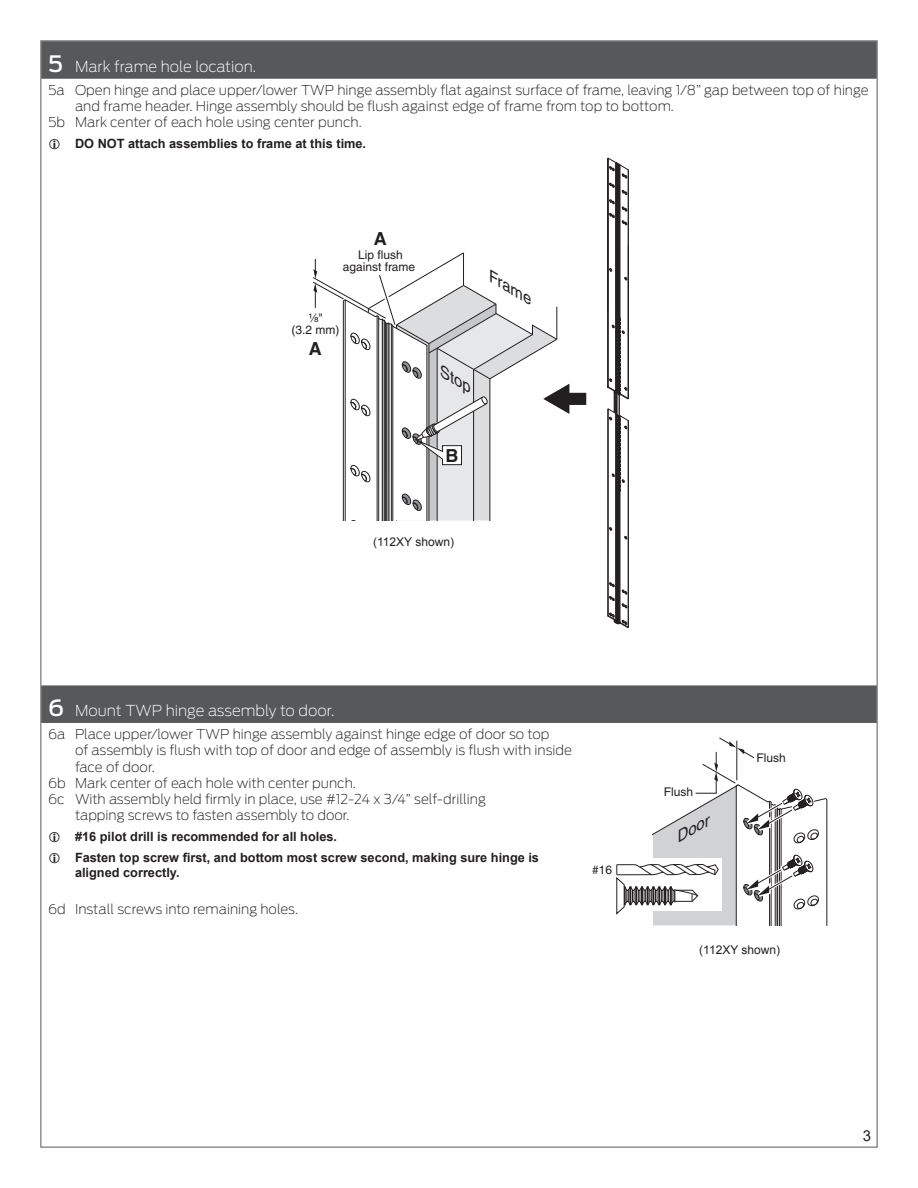
<style>
.page{position:relative;width:918px;height:1188px;background:#fff}
.page>*{position:absolute;margin:0;border:0;box-sizing:border-box;transform-origin:0 0}
.t1{font:700 18px "Helvetica";color:#231f20}
.t2{font:200 15px "Antenna";color:#fff}
.Table_Body{font:15px "Arial";color:#231f20}
.t3{font:italic 14.85px "Helvetica";color:#231f20;scale:1.15 1}
.t4{font:200 13.5px/16.2px "Antenna";color:#231f20}
.t5{font:700 12.75px/15.3px "Arial";color:#231f20}
.t6{font:12px/12px "Helvetica";color:#231f20;text-align:center}
.t7{font:12px "Arial";color:#231f20}
.s1{font-weight:500;font-size:22.5px}
.s2{font-family:"Helvetica Fraction"}
</style>
<div class="page">
<div style="left:41px;top:41px;width:836px;height:38px;background:#57585a"></div>
<div style="left:41px;top:685px;width:836px;height:38px;background:#57585a"></div>
<svg style="left:607px;top:158px;width:22px;height:470px"></svg>
<svg style="left:313px;top:252px;width:273px;height:269px"></svg>
<svg style="left:616px;top:737px;width:211px;height:188px"></svg>
<p class="t2" style="left:48px;top:57px;width:210px"><span class="s1">5</span> Mark frame hole location.</p>
<p class="t4" style="left:75px;top:82px;width:795px;text-indent:-27px">5a Open hinge and place upper/lower TWP hinge assembly flat against surface of frame, leaving 1/8” gap between top of hinge and frame header. Hinge assembly should be flush against edge of frame from top to bottom.</p>
<p class="t4" style="left:48px;top:114px;width:315px">5b Mark center of each hole using center punch.</p>
<p class="t5" style="left:75px;top:136px;width:293px">DO NOT attach assemblies to frame at this time.</p>
<p class="t1" style="left:374px;top:228px;width:14px">A</p>
<p class="t6" style="left:343px;top:249px;width:74px">Lip flush against frame</p>
<p class="t6" style="left:292px;top:312px;width:49px"><span class="s2">¹⁄₈</span>"<br>(3.2 mm)</p>
<p class="t1" style="left:309px;top:337px;width:14px">A</p>
<p class="t3" style="left:496px;top:269px;width:44px;rotate:30deg">Frame</p>
<p class="t3" style="left:447px;top:364px;width:32px;rotate:30deg">Stop</p>
<p class="t1" style="left:446px;top:444px;width:14px">B</p>
<p class="t7" style="left:373px;top:534px;width:82px">(112XY shown)</p>
<p class="t2" style="left:48px;top:701px;width:288px"><span class="s1">6</span> Mount TWP hinge assembly to door.</p>
<p class="t4" style="left:75px;top:726px;width:499px;text-indent:-27px">6a Place upper/lower TWP hinge assembly against hinge edge of door so top<br>of assembly is flush with top of door and edge of assembly is flush with inside face of door.</p>
<p class="t4" style="left:48px;top:774px;width:309px">6b Mark center of each hole with center punch.</p>
<p class="t4" style="left:75px;top:791px;width:412px;text-indent:-27px">6c With assembly held firmly in place, use #12-24 x 3/4” self-drilling tapping screws to fasten assembly to door.</p>
<p class="t5" style="left:75px;top:829px;width:264px">#16 pilot drill is recommended for all holes.</p>
<p class="t5" style="left:75px;top:850px;width:466px">Fasten top screw first, and bottom most screw second, making sure hinge is aligned correctly.</p>
<p class="t4" style="left:48px;top:900px;width:252px">6d Install screws into remaining holes.</p>
<p class="t6" style="left:592px;top:864px;width:22px">#16</p>
<p class="t6" style="left:664px;top:786px;width:31px">Flush</p>
<p class="t3" style="left:671px;top:831px;width:34px;rotate:-30deg">Door</p>
<p class="t6" style="left:756px;top:751px;width:31px">Flush</p>
<p class="t7" style="left:699px;top:942px;width:82px">(112XY shown)</p>
<p class="Table_Body" style="left:863px;top:1125px;width:10px">3</p>
</div>
